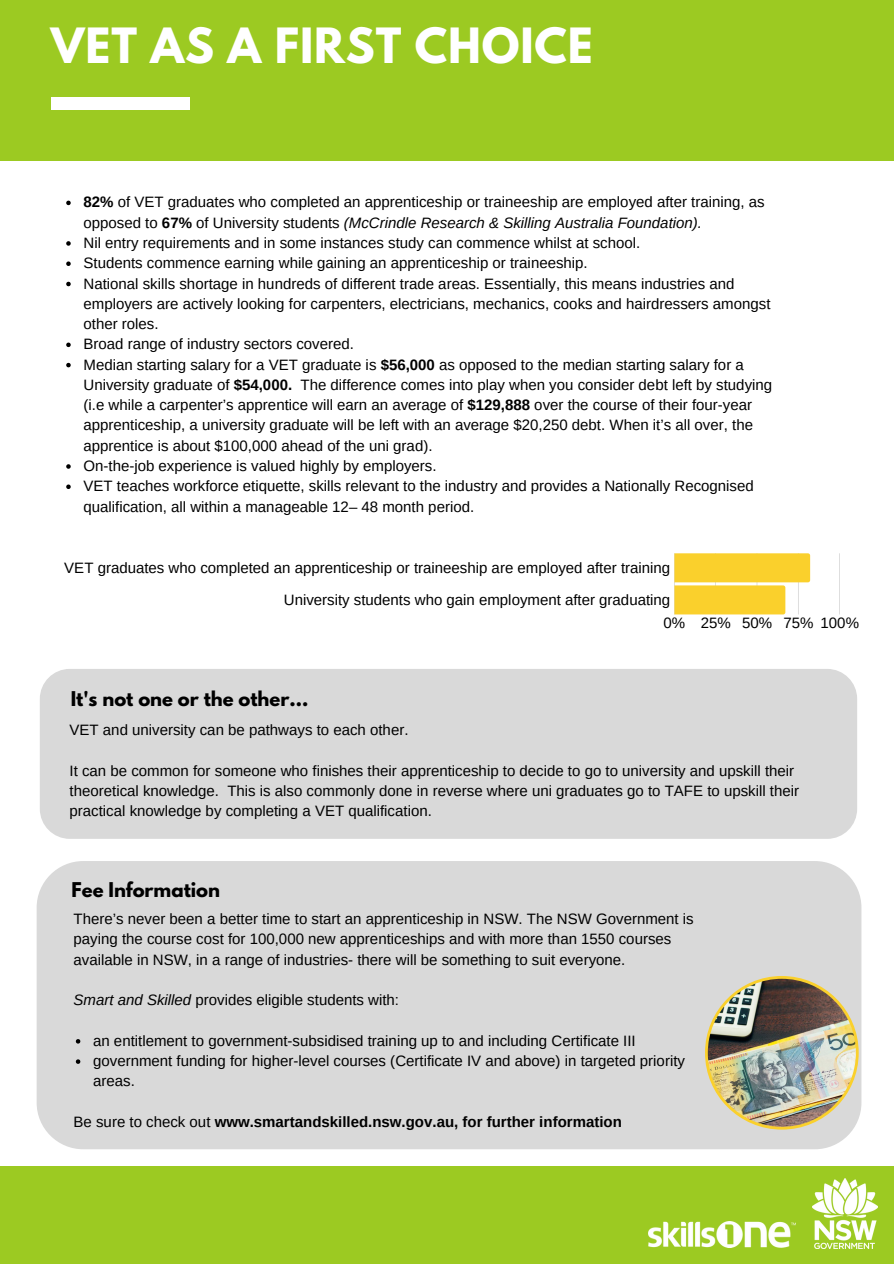
<style>
.page{position:relative;width:894px;height:1264px;background:#fff}
.page>*{position:absolute;margin:0;border:0;box-sizing:border-box;transform-origin:0 0}
.t1{font:700 43.05px "League Spartan";letter-spacing:.02em;color:#fff}
.t2{font:700 18px "League Spartan";color:#000}
.t3{font:15px/20.2px "Arimo";color:#000}
.t4{font:700 15px "Arimo";color:#000}
.s1{font-weight:700}
.s2{font-style:italic}
.s3{font-weight:400}
</style>
<div class="page">
<div style="left:0;top:0;width:893px;height:160px;background:#9cca22"></div>
<div style="left:51px;top:97px;width:138px;height:13px;background:#fff"></div>
<div style="left:0;top:1165px;width:893px;height:98px;background:#9cca22"></div>
<img style="left:812px;top:1178px;width:64px;height:70px">
<img style="left:648px;top:1221px;width:147px;height:26px">
<svg style="left:66px;top:201px;width:5px;height:4px"></svg>
<svg style="left:66px;top:241px;width:5px;height:5px"></svg>
<svg style="left:66px;top:261px;width:5px;height:5px"></svg>
<svg style="left:66px;top:282px;width:5px;height:4px"></svg>
<svg style="left:66px;top:342px;width:5px;height:5px"></svg>
<svg style="left:66px;top:363px;width:5px;height:4px"></svg>
<svg style="left:66px;top:464px;width:5px;height:5px"></svg>
<svg style="left:66px;top:484px;width:5px;height:5px"></svg>
<hr style="left:839px;top:553px;width:1px;height:61px;background:#222">
<svg style="left:674px;top:553px;width:135px;height:61px;background:#fad649"></svg>
<div style="left:40px;top:669px;width:816px;height:169px;background:#d9d9d9;border-radius:30px"></div>
<div style="left:37px;top:861px;width:824px;height:288px;background:#d9d9d9;border-radius:47px"></div>
<svg style="left:76px;top:1039px;width:4px;height:4px"></svg>
<svg style="left:76px;top:1059px;width:4px;height:4px"></svg>
<img style="left:705px;top:976px;width:153px;height:153px">
<h1 class="t1" style="left:51px;top:24px;width:543px">VET AS A FIRST CHOICE</h1>
<p class="t3" style="left:83px;top:192px;width:690px"><span class="s1">82%</span> of VET graduates who completed an apprenticeship or traineeship are employed after training, as opposed to <span class="s1">67%</span> of University students <span class="s2">(McCrindle Research &amp; Skilling Australia Foundation).<br></span>Nil entry requirements and in some instances study can commence whilst at school.<br>Students commence earning while gaining an apprenticeship or traineeship.<br>National skills shortage in hundreds of different trade areas. Essentially, this means industries and employers are actively looking for carpenters, electricians, mechanics, cooks and hairdressers amongst other roles.<br>Broad range of industry sectors covered.<br>Median starting salary for a VET graduate is <span class="s1">$56,000</span> as opposed to the median starting salary for a University graduate of <span class="s1">$54,000.</span> The difference comes into play when you consider debt left by studying (i.e while a carpenter’s apprentice will earn an average of <span class="s1">$129,888</span> over the course of their four-year apprenticeship, a university graduate will be left with an average $20,250 debt. When it’s all over, the apprentice is about $100,000 ahead of the uni grad).<br>On-the-job experience is valued highly by employers.<br>VET teaches workforce etiquette, skills relevant to the industry and provides a Nationally Recognised qualification, all within a manageable 12– 48 month period.</p>
<p class="t3" style="left:64px;top:551px;width:607px;line-height:32.1px;text-align:right">VET graduates who completed an apprenticeship or traineeship are employed after training<br>University students who gain employment after graduating</p>
<p class="t2" style="left:71px;top:690px;width:239px">It's not one or the other...</p>
<p class="t3" style="left:663px;top:613px;width:197px">0% 25% 50% 75% 100%</p>
<p class="t3" style="left:70px;top:720px;width:340px">VET and university can be pathways to each other.</p>
<p class="t3" style="left:70px;top:760px;width:730px">It can be common for someone who finishes their apprenticeship to decide to go to university and upskill their theoretical knowledge. This is also commonly done in reverse where uni graduates go to TAFE to upskill their practical knowledge by completing a VET qualification.</p>
<p class="t2" style="left:72px;top:881px;width:150px">Fee Information</p>
<p class="t3" style="left:74px;top:908px;width:621px">There’s never been a better time to start an apprenticeship in NSW. The NSW Government is paying the course cost for 100,000 new apprenticeships and with more than 1550 courses available in NSW, in a range of industries- there will be something to suit everyone.</p>
<p class="t3" style="left:74px;top:989px;width:327px"><span class="s2">Smart and Skilled</span> provides eligible students with:</p>
<p class="t3" style="left:93px;top:1030px;width:593px">an entitlement to government-subsidised training up to and including Certificate III government funding for higher-level courses (Certificate IV and above) in targeted priority areas.</p>
<p class="t4" style="left:74px;top:1113px;width:549px"><span class="s3">Be sure to check out</span> www.smartandskilled.nsw.gov.au, for further information</p>
</div>
